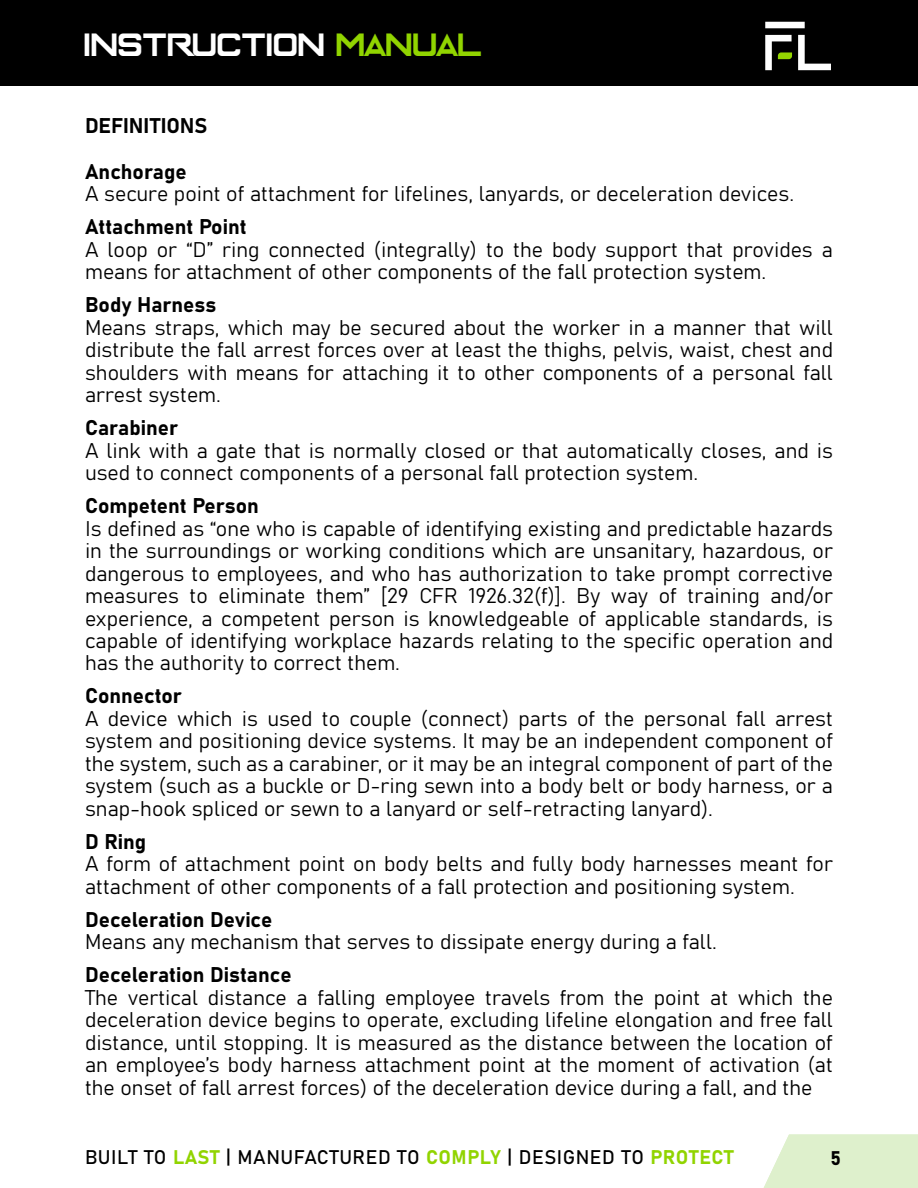
<style>
.page{position:relative;width:918px;height:1188px;background:#fff}
.page>*{position:absolute;margin:0;border:0;box-sizing:border-box;transform-origin:0 0}
.t1{font:36px "Enter The Grid";color:#fff}
.t2{font:21px/22.5px "Bahnschrift";color:#000}
.t3{font:19.5px "Bahnschrift";letter-spacing:.03em;color:#000}
.s1{color:#91d400}
</style>
<div class="page">
<div style="left:0;top:0;width:918px;height:85px;background:#000"></div>
<svg style="left:765px;top:22px;width:66px;height:48px"></svg>
<svg style="left:764px;top:1135px;width:154px;height:53px;background:#e0f1d0"></svg>
<h1 class="t1" style="left:85px;top:33px;width:400px">INSTRUCTION <span class="s1">MANUAL</span></h1>
<p class="t2" style="left:85px;top:101px;width:124px;line-height:45.9px">DEFINITIONS<br>Anchorage</p>
<p class="t2" style="left:85px;top:176px;width:711px;line-height:33px">A secure point of attachment for lifelines, lanyards, or deceleration devices.<br>Attachment Point</p>
<p class="t2" style="left:85px;top:237px;width:749px">A loop or “D” ring connected (integrally) to the body support that provides a means for attachment of other components of the fall protection system.</p>
<p class="t2" style="left:85px;top:292px;width:750px">Body Harness<br>Means straps, which may be secured about the worker in a manner that will distribute the fall arrest forces over at least the thighs, pelvis, waist, chest and shoulders with means for attaching it to other components of a personal fall arrest system.</p>
<p class="t2" style="left:85px;top:415px;width:749px">Carabiner<br>A link with a gate that is normally closed or that automatically closes, and is used to connect components of a personal fall protection system.</p>
<p class="t2" style="left:85px;top:493px;width:750px">Competent Person<br>Is defined as “one who is capable of identifying existing and predictable hazards in the surroundings or working conditions which are unsanitary, hazardous, or dangerous to employees, and who has authorization to take prompt corrective measures to eliminate them” [29 CFR 1926.32(f)]. By way of training and/or experience, a competent person is knowledgeable of applicable standards, is capable of identifying workplace hazards relating to the specific operation and has the authority to correct them.</p>
<p class="t2" style="left:85px;top:683px;width:750px">Connector<br>A device which is used to couple (connect) parts of the personal fall arrest system and positioning device systems. It may be an independent component of the system, such as a carabiner, or it may be an integral component of part of the system (such as a buckle or D-ring sewn into a body belt or body harness, or a snap-hook spliced or sewn to a lanyard or self-retracting lanyard).</p>
<p class="t2" style="left:85px;top:829px;width:749px">D Ring<br>A form of attachment point on body belts and fully body harnesses meant for attachment of other components of a fall protection and positioning system.</p>
<p class="t2" style="left:85px;top:907px;width:633px">Deceleration Device<br>Means any mechanism that serves to dissipate energy during a fall.</p>
<p class="t2" style="left:85px;top:962px;width:750px">Deceleration Distance<br>The vertical distance a falling employee travels from the point at which the deceleration device begins to operate, excluding lifeline elongation and free fall distance, until stopping. It is measured as the distance between the location of an employee’s body harness attachment point at the moment of activation (at the onset of fall arrest forces) of the deceleration device during a fall, and the</p>
<p class="t3" style="left:85px;top:1142px;width:650px">BUILT TO <span class="s1">LAST</span> | MANUFACTURED TO <span class="s1">COMPLY</span> | DESIGNED TO <span class="s1">PROTECT</span></p>
<p class="t3" style="left:830px;top:1145px;width:13px">51</p>
</div>
